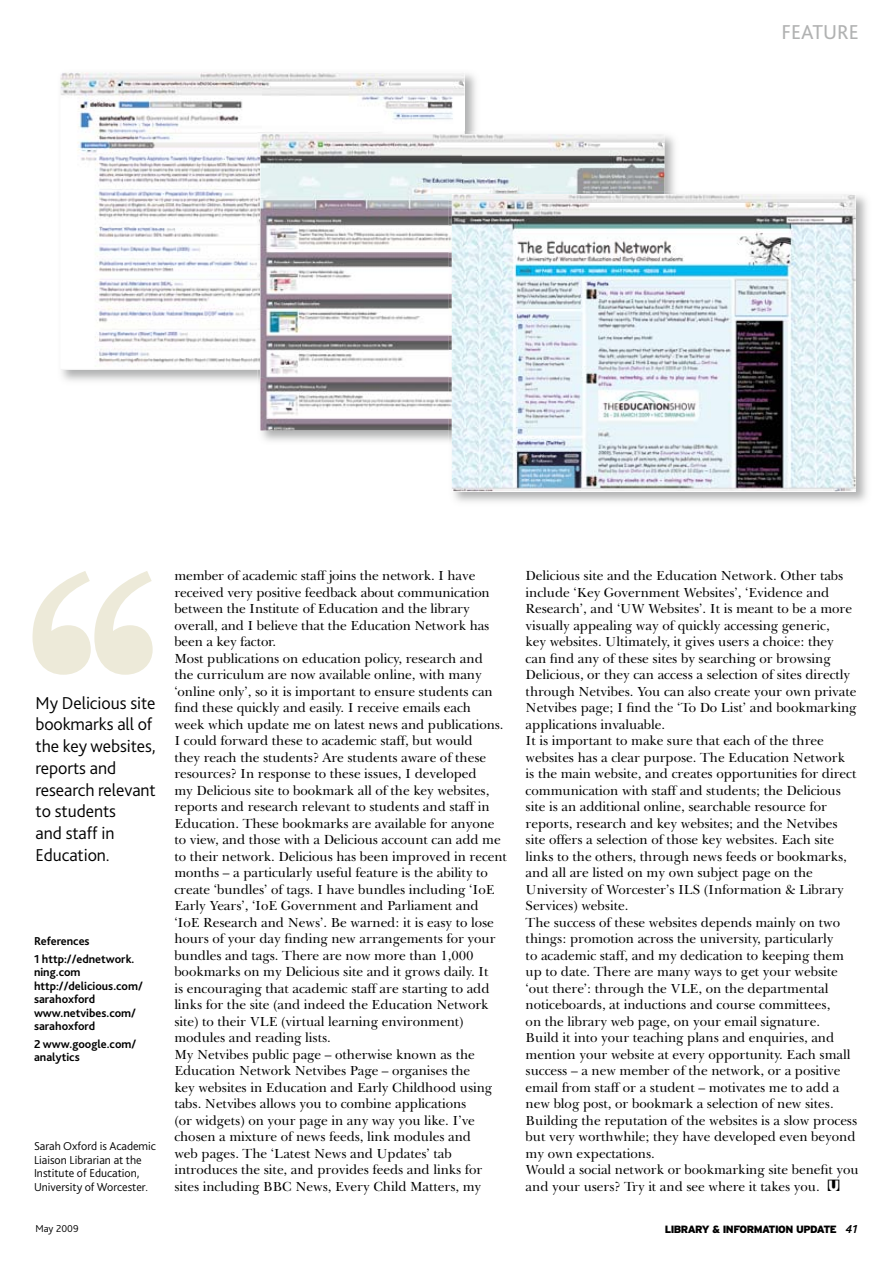
<style>
.page{position:relative;width:893px;height:1263px;background:#fff}
.page>*{position:absolute;margin:0;border:0;box-sizing:border-box;transform-origin:0 0}
.t1{font:21px "Bliss 2";color:#b1b2b2}
.t2{font:300 18px/21.8px "Bliss 2";letter-spacing:-.005em;color:#000}
.t3{font:13.5px/16.5px "Baskerville BT";letter-spacing:-.005em;color:#000}
.t4{font:700 12px/13.5px "Bliss 2";color:#000}
.t5{font:300 12px/13.5px "Bliss 2";color:#000}
.t6{font:900 10.5px "Interstate";letter-spacing:-.05em;color:#000}
.t7{font:300 10.5px "Bliss 2";color:#000}
.s1{font-family:"Interstate";font-weight:900;font-size:15px;color:#fff}
.s2{font-family:"Bliss 2";font-weight:700;font-style:italic;font-size:12px}
</style>
<div class="page">
<img style="left:60px;top:73px;width:416px;height:308px">
<img style="left:61px;top:72px;width:201px;height:298px">
<img style="left:262px;top:72px;width:203px;height:59px">
<svg style="left:33px;top:571px;width:120px;height:104px"></svg>
<img style="left:261px;top:136px;width:414px;height:305px">
<img style="left:257px;top:131px;width:208px;height:239px">
<img style="left:260px;top:134px;width:202px;height:297px">
<img style="left:462px;top:134px;width:202px;height:57px">
<img style="left:449px;top:191px;width:215px;height:240px">
<img style="left:452px;top:194px;width:404px;height:297px">
<h1 class="t1" style="left:781px;top:19px;width:79px">FEATURE</h1>
<h2 class="t2" style="left:36px;top:691px;width:122px">My Delicious site bookmarks all of the key websites, reports and research relevant to students<br>and staff in<br>Education.</h2>
<p class="t4" style="left:34px;top:932px;width:102px;line-height:17.7px">References<br>1 http://ednetwork.</p>
<p class="t4" style="left:34px;top:965px;width:110px">ning.com http://delicious.com/ sarahoxford www.netvibes.com/ sarahoxford</p>
<p class="t4" style="left:34px;top:1037px;width:104px">2 www.google.com/ analytics</p>
<p class="t5" style="left:34px;top:1139px;width:124px">Sarah Oxford is Academic<br>Liaison Librarian at the<br>Institute of Education,<br>University of Worcester.</p>
<p class="t3" style="left:174px;top:567px;width:334px">member of academic staff joins the network. I have received very positive feedback about communication between the Institute of Education and the library overall, and I believe that the Education Network has been a key factor.<br>Most publications on education policy, research and<br>the curriculum are now available online, with many ‘online only’, so it is important to ensure students can find these quickly and easily. I receive emails each<br>week which update me on latest news and publications.<br>I could forward these to academic staff, but would<br>they reach the students? Are students aware of these resources? In response to these issues, I developed<br>my Delicious site to bookmark all of the key websites, reports and research relevant to students and staff in Education. These bookmarks are available for anyone to view, and those with a Delicious account can add me to their network. Delicious has been improved in recent months – a particularly useful feature is the ability to create ‘bundles’ of tags. I have bundles including ‘IoE Early Years’, ‘IoE Government and Parliament and ‘IoE Research and News’. Be warned: it is easy to lose hours of your day finding new arrangements for your bundles and tags. There are now more than 1,000 bookmarks on my Delicious site and it grows daily. It<br>is encouraging that academic staff are starting to add links for the site (and indeed the Education Network site) to their VLE (virtual learning environment) modules and reading lists.<br>My Netvibes public page – otherwise known as the Education Network Netvibes Page – organises the<br>key websites in Education and Early Childhood using tabs. Netvibes allows you to combine applications<br>(or widgets) on your page in any way you like. I’ve chosen a mixture of news feeds, link modules and<br>web pages. The ‘Latest News and Updates’ tab introduces the site, and provides feeds and links for sites including BBC News, Every Child Matters, my</p>
<p class="t3" style="left:526px;top:567px;width:335px">Delicious site and the Education Network. Other tabs include ‘Key Government Websites’, ‘Evidence and Research’, and ‘UW Websites’. It is meant to be a more visually appealing way of quickly accessing generic,<br>key websites. Ultimately, it gives users a choice: they<br>can find any of these sites by searching or browsing Delicious, or they can access a selection of sites directly through Netvibes. You can also create your own private Netvibes page; I find the ‘To Do List’ and bookmarking applications invaluable.<br>It is important to make sure that each of the three websites has a clear purpose. The Education Network<br>is the main website, and creates opportunities for direct communication with staff and students; the Delicious site is an additional online, searchable resource for reports, research and key websites; and the Netvibes site offers a selection of those key websites. Each site links to the others, through news feeds or bookmarks, and all are listed on my own subject page on the University of Worcester’s ILS (Information &amp; Library Services) website.<br>The success of these websites depends mainly on two things: promotion across the university, particularly<br>to academic staff, and my dedication to keeping them up to date. There are many ways to get your website ‘out there’: through the VLE, on the departmental noticeboards, at inductions and course committees,<br>on the library web page, on your email signature.<br>Build it into your teaching plans and enquiries, and mention your website at every opportunity. Each small success – a new member of the network, or a positive email from staff or a student – motivates me to add a new blog post, or bookmark a selection of new sites.<br>Building the reputation of the websites is a slow process but very worthwhile; they have developed even beyond my own expectations.<br>Would a social network or bookmarking site benefit you and your users? Try it and see where it takes you. ■<span class="s1">U</span></p>
<p class="t7" style="left:36px;top:1222px;width:45px">May 2009</p>
<p class="t6" style="left:665px;top:1223px;width:194px">LIBRARY &amp; INFORMATION UPDATE <span class="s2">41</span></p>
</div>
